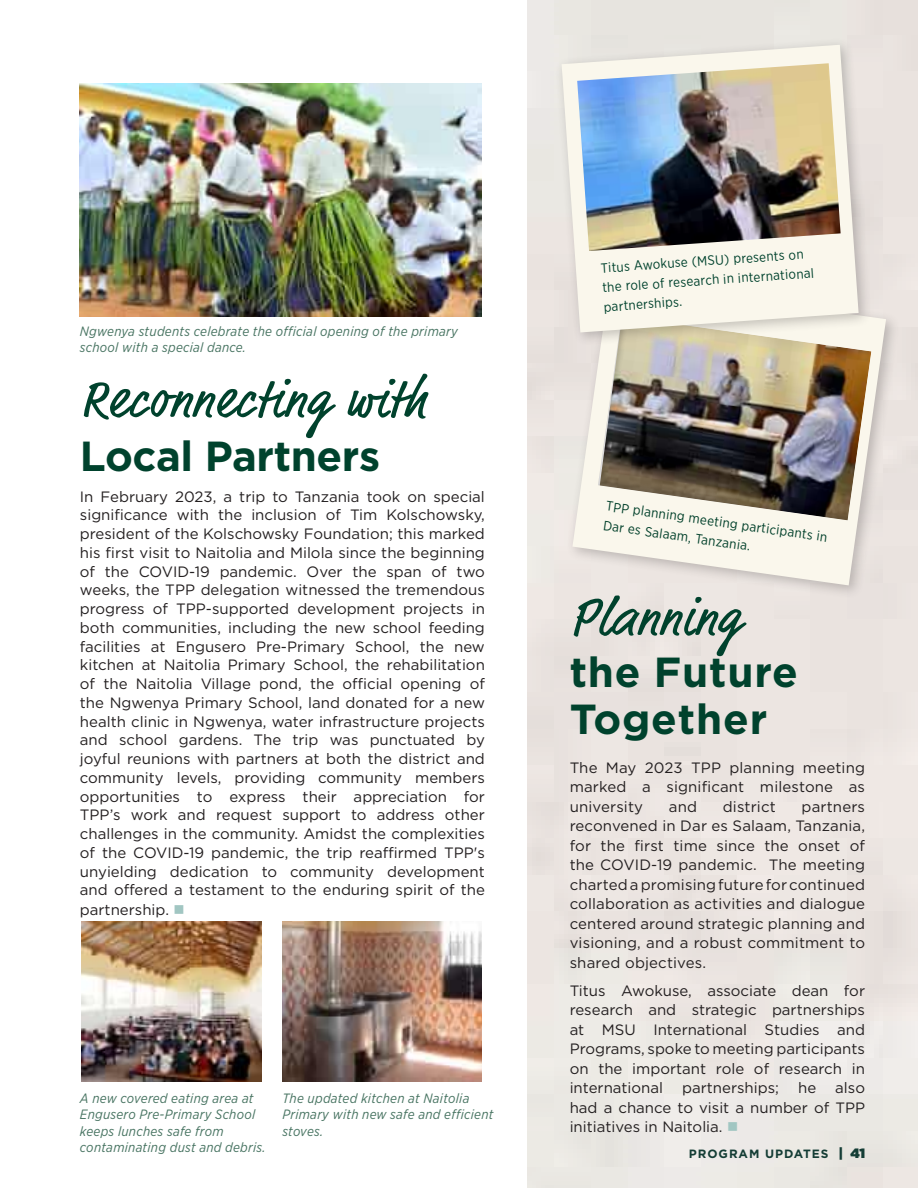
<style>
.page{position:relative;width:918px;height:1188px;background:#fff}
.page>*{position:absolute;margin:0;border:0;box-sizing:border-box;transform-origin:0 0}
.Highlight_Header{font:54px "Market Pro";letter-spacing:.02em;color:#00422d}
.Highlight_Header-2{font:700 42px/46.5px "Gotham";letter-spacing:.005em;color:#00422d}
.Highlight_Header-3{font:15px/18.8px "Gotham";color:#231f20;text-align:justify}
.Main_Body_Text{font:15px/19.5px "Gotham";color:#231f20;text-align:justify}
.Photo_Caption_Gotham{font:italic 13.5px/16.5px "Gotham Narrow";letter-spacing:.02em;color:#487462}
.t1{font:13.5px/19.5px "Gotham Narrow";color:#00422d}
.t2{font:900 13.5px "Gotham";color:#143d35}
.t3{font:700 12px "Gotham";color:#143d35}
.s1{color:#a1c6c2}
</style>
<div class="page">
<img style="left:80px;top:84px;width:401px;height:233px">
<img style="left:282px;top:921px;width:199px;height:160px">
<img style="left:81px;top:921px;width:180px;height:160px">
<div style="left:565px;top:273px;width:335px;height:327px;background:#ebe5e1"></div>
<svg style="left:573px;top:316px;width:313px;height:269px;fill:#faf7ec"></svg>
<img style="left:595px;top:347px;width:277px;height:174px">
<div style="left:555px;top:38px;width:318px;height:309px;background:#231f20;opacity:.25"></div>
<svg style="left:562px;top:45px;width:297px;height:287px;background:#f2efe5"></svg>
<img style="left:577px;top:63px;width:264px;height:188px">
<p class="Photo_Caption_Gotham" style="left:80px;top:323px;width:379px">Ngwenya students celebrate the official opening of the primary school with a special dance.</p>
<p class="Highlight_Header" style="left:80px;top:363px;width:347px">Reconnecting with</p>
<p class="Highlight_Header-2" style="left:80px;top:432px;width:302px">Local Partners</p>
<p class="Highlight_Header-3" style="left:80px;top:487px;width:407px">In February 2023, a trip to Tanzania took on special significance with the inclusion of Tim Kolschowsky, president of the Kolschowsky Foundation; this marked his first visit to Naitolia and Milola since the beginning of the COVID-19 pandemic. Over the span of two weeks, the TPP delegation witnessed the tremendous progress of TPP-supported development projects in both communities, including the new school feeding facilities at Engusero Pre-Primary School, the new kitchen at Naitolia Primary School, the rehabilitation of the Naitolia Village pond, the official opening of the Ngwenya Primary School, land donated for a new health clinic in Ngwenya, water infrastructure projects and school gardens. The trip was punctuated by joyful reunions with partners at both the district and community levels, providing community members opportunities to express their appreciation for TPP’s work and request support to address other challenges in the community. Amidst the complexities of the COVID-19 pandemic, the trip reaffirmed TPP's unyielding dedication to community development and offered a testament to the enduring spirit of the partnership. <span class="s1">■</span></p>
<p class="Photo_Caption_Gotham" style="left:80px;top:1089px;width:187px">A new covered eating area at<br>Engusero Pre-Primary School keeps lunches safe from contaminating dust and debris.</p>
<p class="Photo_Caption_Gotham" style="left:282px;top:1089px;width:213px">The updated kitchen at Naitolia<br>Primary with new safe and efficient stoves.</p>
<p class="t1" style="left:600px;top:258px;width:214px;rotate:-4deg">Titus Awokuse (MSU) presents on the role of research in international partnerships.</p>
<p class="t1" style="left:607px;top:496px;width:225px;rotate:8deg">TPP planning meeting participants in<br>Dar es Salaam, Tanzania.</p>
<p class="Highlight_Header" style="left:570px;top:581px;width:172px">Planning</p>
<p class="Highlight_Header-2" style="left:570px;top:649px;width:230px">the Future<br>Together</p>
<p class="Main_Body_Text" style="left:570px;top:758px;width:297px">The May 2023 TPP planning meeting marked a significant milestone as university</p>
<p class="Main_Body_Text" style="left:669px;top:797px;width:30px">and</p>
<p class="Main_Body_Text" style="left:723px;top:797px;width:54px">district</p>
<p class="Main_Body_Text" style="left:570px;top:797px;width:297px;text-indent:232px">partners reconvened in Dar es Salaam, Tanzania, for the first time since the onset of the COVID-19 pandemic. The meeting charted a promising future for continued collaboration as activities and dialogue centered around strategic planning and visioning, and a robust commitment to shared objectives.</p>
<p class="Main_Body_Text" style="left:570px;top:980px;width:297px">Titus Awokuse, associate dean for research and strategic partnerships at MSU International Studies and Programs, spoke to meeting participants on the important role of research in international</p>
<p class="Main_Body_Text" style="left:570px;top:1078px;width:297px;text-indent:266px">also had a chance to visit a number of TPP initiatives in Naitolia. <span class="s1">■</span></p>
<p class="Main_Body_Text" style="left:682px;top:1078px;width:98px">partnerships;</p>
<p class="Main_Body_Text" style="left:798px;top:1078px;width:20px">he</p>
<p class="t3" style="left:689px;top:1146px;width:20px">Program</p>
<p class="t3" style="left:765px;top:1146px;width:20px">Updates</p>
<p class="t2" style="left:839px;top:1144px;width:28px">| 41</p>
</div>
